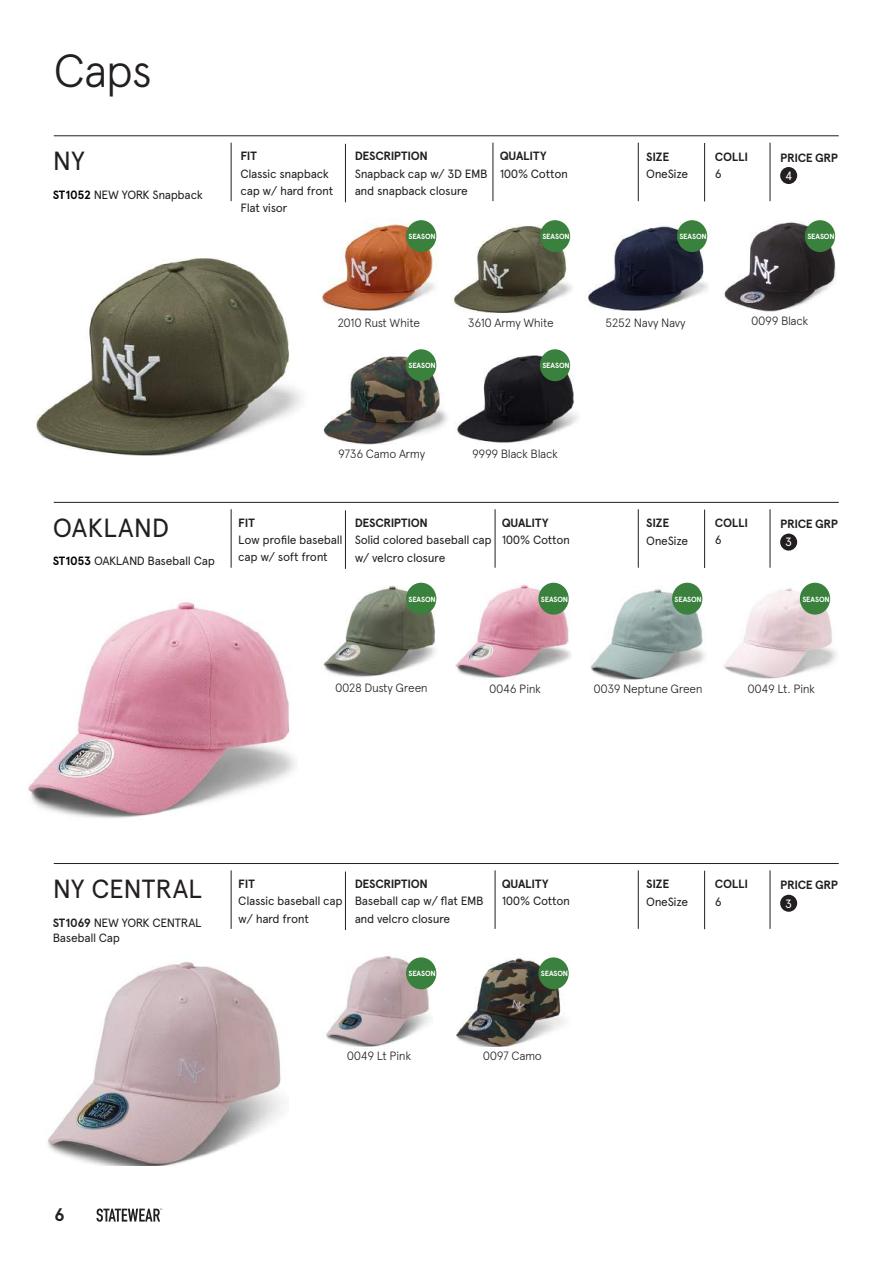
<style>
.page{position:relative;width:893px;height:1263px;background:#fff}
.page>*{position:absolute;margin:0;border:0;box-sizing:border-box;transform-origin:0 0}
.t1{font:300 46.5px "Apercu";color:#231f20}
.t2{font:26.25px "Apercu";color:#231f20}
.t3{font:700 18px "Apercu";color:#231f20}
.t4{font:12px/17.2px "Apercu";letter-spacing:-.025em;color:#231f20}
.t5{font:300 12px "Apercu";letter-spacing:-.03em;color:#231f20}
.t6{font:700 12px "Apercu";letter-spacing:-.025em;color:#231f20}
.t7{font:12px "Apercu";color:#fff}
.t8{font:700 7.5px "Apercu";letter-spacing:-.015em;color:#fff}
.s1{font-weight:700;color:#000}
.s2{font-weight:700}
</style>
<div class="page">
<svg style="left:97px;top:1208px;width:65px;height:14px"></svg>
<img style="left:47px;top:962px;width:238px;height:203px">
<img style="left:28px;top:602px;width:267px;height:216px">
<img style="left:321px;top:586px;width:116px;height:91px">
<img style="left:455px;top:583px;width:116px;height:96px">
<hr style="left:54px;top:135px;width:785px;height:1px;background:#231f20">
<div style="left:780px;top:167px;width:17px;height:17px;background:#231f20;border-radius:50%"></div>
<hr style="left:231px;top:143px;width:1px;height:58px;background:#231f20">
<hr style="left:493px;top:143px;width:1px;height:58px;background:#231f20">
<hr style="left:638px;top:143px;width:1px;height:58px;background:#231f20">
<hr style="left:770px;top:143px;width:1px;height:58px;background:#231f20">
<hr style="left:704px;top:143px;width:1px;height:58px;background:#231f20">
<hr style="left:345px;top:144px;width:1px;height:58px;background:#231f20">
<hr style="left:54px;top:502px;width:785px;height:1px;background:#231f20">
<div style="left:780px;top:534px;width:17px;height:17px;background:#231f20;border-radius:50%"></div>
<hr style="left:231px;top:509px;width:1px;height:59px;background:#231f20">
<hr style="left:495px;top:509px;width:1px;height:59px;background:#231f20">
<hr style="left:638px;top:509px;width:1px;height:59px;background:#231f20">
<hr style="left:770px;top:509px;width:1px;height:59px;background:#231f20">
<hr style="left:704px;top:510px;width:1px;height:58px;background:#231f20">
<hr style="left:345px;top:510px;width:1px;height:59px;background:#231f20">
<hr style="left:54px;top:863px;width:785px;height:1px;background:#231f20">
<div style="left:780px;top:895px;width:17px;height:17px;background:#231f20;border-radius:50%"></div>
<hr style="left:231px;top:870px;width:1px;height:59px;background:#231f20">
<hr style="left:495px;top:870px;width:1px;height:59px;background:#231f20">
<hr style="left:638px;top:870px;width:1px;height:59px;background:#231f20">
<hr style="left:770px;top:870px;width:1px;height:59px;background:#231f20">
<hr style="left:704px;top:871px;width:1px;height:58px;background:#231f20">
<hr style="left:345px;top:871px;width:1px;height:59px;background:#231f20">
<img style="left:326px;top:956px;width:107px;height:91px">
<img style="left:456px;top:957px;width:113px;height:89px">
<img style="left:321px;top:220px;width:117px;height:91px">
<img style="left:453px;top:223px;width:119px;height:90px">
<img style="left:584px;top:223px;width:124px;height:88px">
<img style="left:724px;top:220px;width:112px;height:92px">
<img style="left:323px;top:349px;width:124px;height:95px">
<img style="left:455px;top:355px;width:123px;height:88px">
<img style="left:36px;top:258px;width:265px;height:198px">
<img style="left:723px;top:586px;width:113px;height:93px">
<img style="left:590px;top:585px;width:115px;height:94px">
<div style="left:407px;top:221px;width:29px;height:30px;background:#3a813d;border-radius:50%"></div>
<div style="left:406px;top:220px;width:30px;height:32px;border:2px solid #3a813d;border-radius:50%"></div>
<div style="left:407px;top:350px;width:29px;height:30px;background:#3a813d;border-radius:50%"></div>
<div style="left:406px;top:349px;width:30px;height:32px;border:2px solid #3a813d;border-radius:50%"></div>
<div style="left:407px;top:583px;width:29px;height:31px;background:#3a813d;border-radius:50%"></div>
<div style="left:406px;top:583px;width:30px;height:32px;border:2px solid #3a813d;border-radius:50%"></div>
<div style="left:407px;top:958px;width:29px;height:30px;background:#3a813d;border-radius:50%"></div>
<div style="left:406px;top:957px;width:30px;height:32px;border:2px solid #3a813d;border-radius:50%"></div>
<div style="left:539px;top:583px;width:29px;height:31px;background:#3a813d;border-radius:50%"></div>
<div style="left:538px;top:583px;width:31px;height:32px;border:2px solid #3a813d;border-radius:50%"></div>
<div style="left:539px;top:958px;width:29px;height:30px;background:#3a813d;border-radius:50%"></div>
<div style="left:538px;top:957px;width:31px;height:32px;border:2px solid #3a813d;border-radius:50%"></div>
<div style="left:673px;top:583px;width:29px;height:31px;background:#3a813d;border-radius:50%"></div>
<div style="left:672px;top:583px;width:30px;height:32px;border:2px solid #3a813d;border-radius:50%"></div>
<div style="left:801px;top:583px;width:28px;height:31px;background:#3a813d;border-radius:50%"></div>
<div style="left:800px;top:583px;width:30px;height:32px;border:2px solid #3a813d;border-radius:50%"></div>
<div style="left:541px;top:221px;width:28px;height:30px;background:#3a813d;border-radius:50%"></div>
<div style="left:540px;top:220px;width:30px;height:32px;border:2px solid #3a813d;border-radius:50%"></div>
<div style="left:541px;top:350px;width:28px;height:30px;background:#3a813d;border-radius:50%"></div>
<div style="left:540px;top:349px;width:30px;height:32px;border:2px solid #3a813d;border-radius:50%"></div>
<div style="left:678px;top:221px;width:28px;height:30px;background:#3a813d;border-radius:50%"></div>
<div style="left:677px;top:220px;width:30px;height:32px;border:2px solid #3a813d;border-radius:50%"></div>
<div style="left:806px;top:221px;width:28px;height:30px;background:#3a813d;border-radius:50%"></div>
<div style="left:805px;top:220px;width:30px;height:32px;border:2px solid #3a813d;border-radius:50%"></div>
<h1 class="t1" style="left:53px;top:43px;width:100px">Caps</h1>
<h2 class="t2" style="left:53px;top:145px;width:34px">NY</h2>
<p class="t6" style="left:715px;top:149px;width:35px">COLLI</p>
<p class="t4" style="left:715px;top:165px;width:8px">6</p>
<p class="t6" style="left:240px;top:149px;width:18px">FIT</p>
<p class="t4" style="left:240px;top:165px;width:94px">Classic snapback cap w/ hard front<br>Flat visor</p>
<p class="t6" style="left:355px;top:149px;width:75px">DESCRIPTION</p>
<p class="t4" style="left:355px;top:165px;width:134px">Snapback cap w/ 3D EMB and snapback closure</p>
<p class="t6" style="left:500px;top:149px;width:48px">QUALITY</p>
<p class="t4" style="left:500px;top:165px;width:70px">100% Cotton</p>
<p class="t6" style="left:646px;top:149px;width:24px">SIZE</p>
<p class="t4" style="left:646px;top:165px;width:43px">OneSize</p>
<p class="t4" style="left:53px;top:186px;width:152px"><span class="s1">ST1052</span> NEW YORK Snapback</p>
<p class="t6" style="left:780px;top:150px;width:59px">PRICE GRP</p>
<p class="t7" style="left:785px;top:168px;width:9px">4</p>
<p class="t8" style="left:409px;top:232px;width:29px">SEASON</p>
<p class="t8" style="left:542px;top:232px;width:29px">SEASON</p>
<p class="t8" style="left:679px;top:232px;width:29px">SEASON</p>
<p class="t8" style="left:807px;top:232px;width:29px">SEASON</p>
<p class="t5" style="left:337px;top:315px;width:84px">2010 Rust White</p>
<p class="t5" style="left:468px;top:315px;width:87px">3610 Army White</p>
<p class="t5" style="left:606px;top:315px;width:82px">5252 Navy Navy</p>
<p class="t5" style="left:751px;top:314px;width:59px">0099 Black</p>
<p class="t8" style="left:409px;top:361px;width:29px">SEASON</p>
<p class="t8" style="left:542px;top:361px;width:29px">SEASON</p>
<h2 class="t2" style="left:53px;top:512px;width:118px">OAKLAND</h2>
<p class="t4" style="left:53px;top:553px;width:164px"><span class="s1">ST1053</span> OAKLAND Baseball Cap</p>
<p class="t5" style="left:338px;top:446px;width:88px">9736 Camo Army</p>
<p class="t5" style="left:472px;top:446px;width:87px">9999 Black Black</p>
<p class="t6" style="left:238px;top:515px;width:18px">FIT</p>
<p class="t4" style="left:238px;top:531px;width:106px">Low profile baseball cap w/ soft front</p>
<p class="t6" style="left:355px;top:516px;width:75px">DESCRIPTION</p>
<p class="t4" style="left:355px;top:531px;width:138px">Solid colored baseball cap w/ velcro closure</p>
<p class="t6" style="left:502px;top:516px;width:48px">QUALITY</p>
<p class="t4" style="left:502px;top:531px;width:70px">100% Cotton</p>
<p class="t8" style="left:409px;top:595px;width:29px">SEASON</p>
<p class="t8" style="left:541px;top:595px;width:29px">SEASON</p>
<p class="t6" style="left:646px;top:516px;width:24px">SIZE</p>
<p class="t4" style="left:646px;top:532px;width:43px">OneSize</p>
<p class="t6" style="left:715px;top:516px;width:35px">COLLI</p>
<p class="t4" style="left:715px;top:532px;width:8px">6</p>
<p class="t6" style="left:780px;top:517px;width:59px">PRICE GRP</p>
<p class="t7" style="left:785px;top:535px;width:8px">3</p>
<p class="t8" style="left:675px;top:595px;width:29px">SEASON</p>
<p class="t8" style="left:802px;top:595px;width:29px">SEASON</p>
<p class="t5" style="left:335px;top:681px;width:94px">0028 Dusty Green</p>
<p class="t5" style="left:489px;top:682px;width:53px">0046 Pink</p>
<p class="t5" style="left:593px;top:682px;width:111px">0039 Neptune Green</p>
<p class="t5" style="left:747px;top:682px;width:69px">0049 Lt. Pink</p>
<h2 class="t2" style="left:53px;top:873px;width:150px">NY CENTRAL</h2>
<p class="t6" style="left:715px;top:877px;width:35px">COLLI</p>
<p class="t4" style="left:715px;top:893px;width:8px">6</p>
<p class="t6" style="left:238px;top:877px;width:18px">FIT</p>
<p class="t4" style="left:238px;top:892px;width:106px">Classic baseball cap w/ hard front</p>
<p class="t6" style="left:355px;top:877px;width:75px">DESCRIPTION</p>
<p class="t4" style="left:355px;top:892px;width:130px">Baseball cap w/ flat EMB and velcro closure</p>
<p class="t6" style="left:502px;top:877px;width:48px">QUALITY</p>
<p class="t4" style="left:502px;top:892px;width:70px">100% Cotton</p>
<p class="t6" style="left:646px;top:877px;width:24px">SIZE</p>
<p class="t4" style="left:646px;top:893px;width:43px">OneSize</p>
<p class="t4" style="left:53px;top:915px;width:150px;line-height:15px"><span class="s2">ST1069</span> NEW YORK CENTRAL<br>Baseball Cap</p>
<p class="t8" style="left:409px;top:969px;width:29px">SEASON</p>
<p class="t8" style="left:541px;top:969px;width:29px">SEASON</p>
<p class="t5" style="left:347px;top:1049px;width:66px">0049 Lt Pink</p>
<p class="t5" style="left:483px;top:1049px;width:61px">0097 Camo</p>
<p class="t6" style="left:780px;top:878px;width:59px">PRICE GRP</p>
<p class="t7" style="left:785px;top:896px;width:8px">3</p>
<h3 class="t3" style="left:54px;top:1204px;width:12px">6</h3>
</div>
